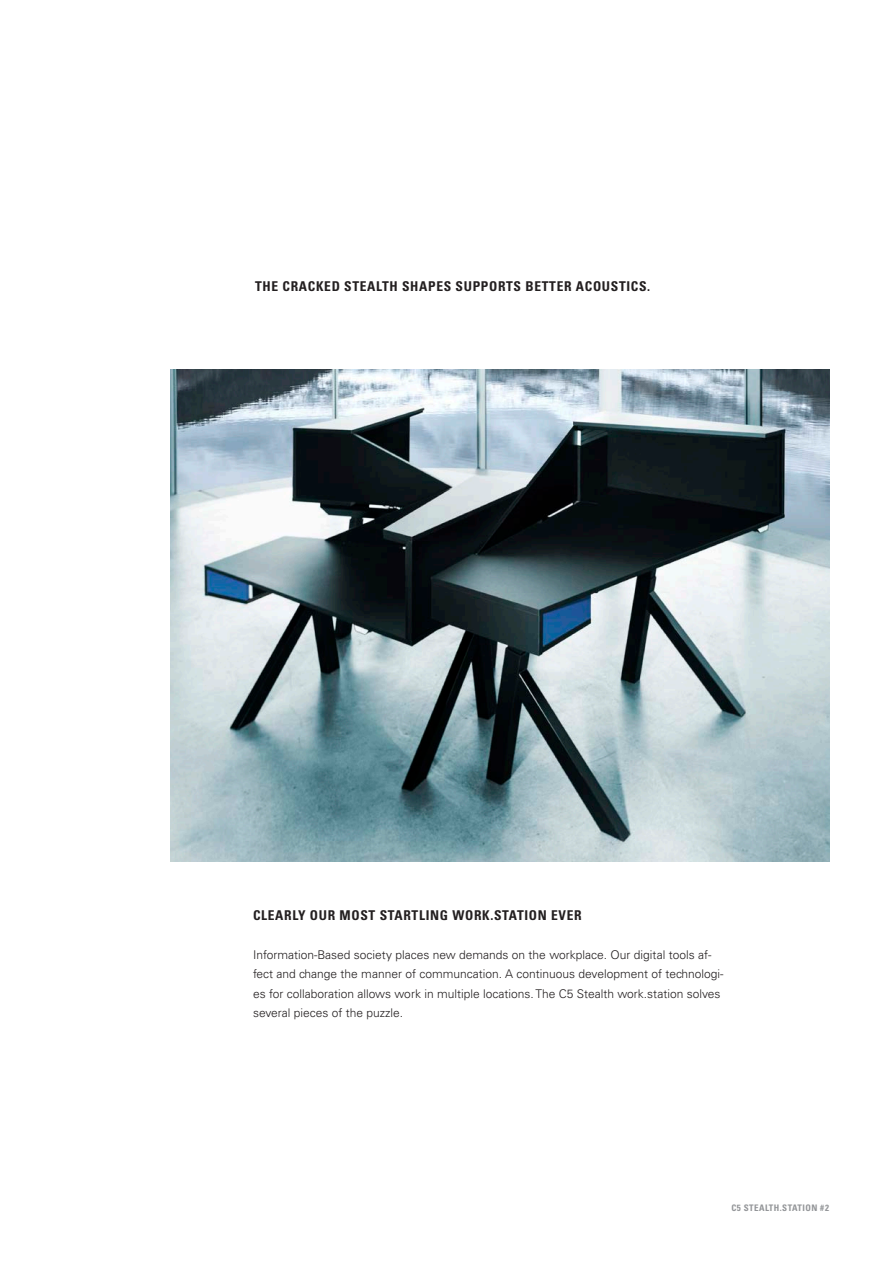
<style>
.page{position:relative;width:893px;height:1263px;background:#fff}
.page>*{position:absolute;margin:0;border:0;box-sizing:border-box;transform-origin:0 0}
.t1{font:700 condensed 13.5px "Univers";letter-spacing:.05em;color:#231f20}
.t2{font:300 12px/19.5px "Univers";color:#231f20}
.t3{font:700 condensed 9px "Univers";letter-spacing:.05em;color:#939598}
</style>
<div class="page">
<img style="left:170px;top:370px;width:659px;height:491px">
<p class="t1" style="left:255px;top:278px;width:397px">THE CRACKED STEALTH SHAPES SUPPORTS BETTER ACOUSTICS.</p>
<p class="t1" style="left:253px;top:907px;width:330px">CLEARLY OUR MOST STARTLING WORK.STATION EVER</p>
<p class="t2" style="left:253px;top:945px;width:472px">Information-Based society places new demands on the workplace. Our digital tools af&shy;fect and change the manner of communcation. A continuous development of technologi&shy;es for collaboration allows work in multiple locations. The C5 Stealth work.station solves several pieces of the puzzle.</p>
<p class="t3" style="left:731px;top:1202px;width:99px">C5 STEALTH.STATION #2</p>
</div>
